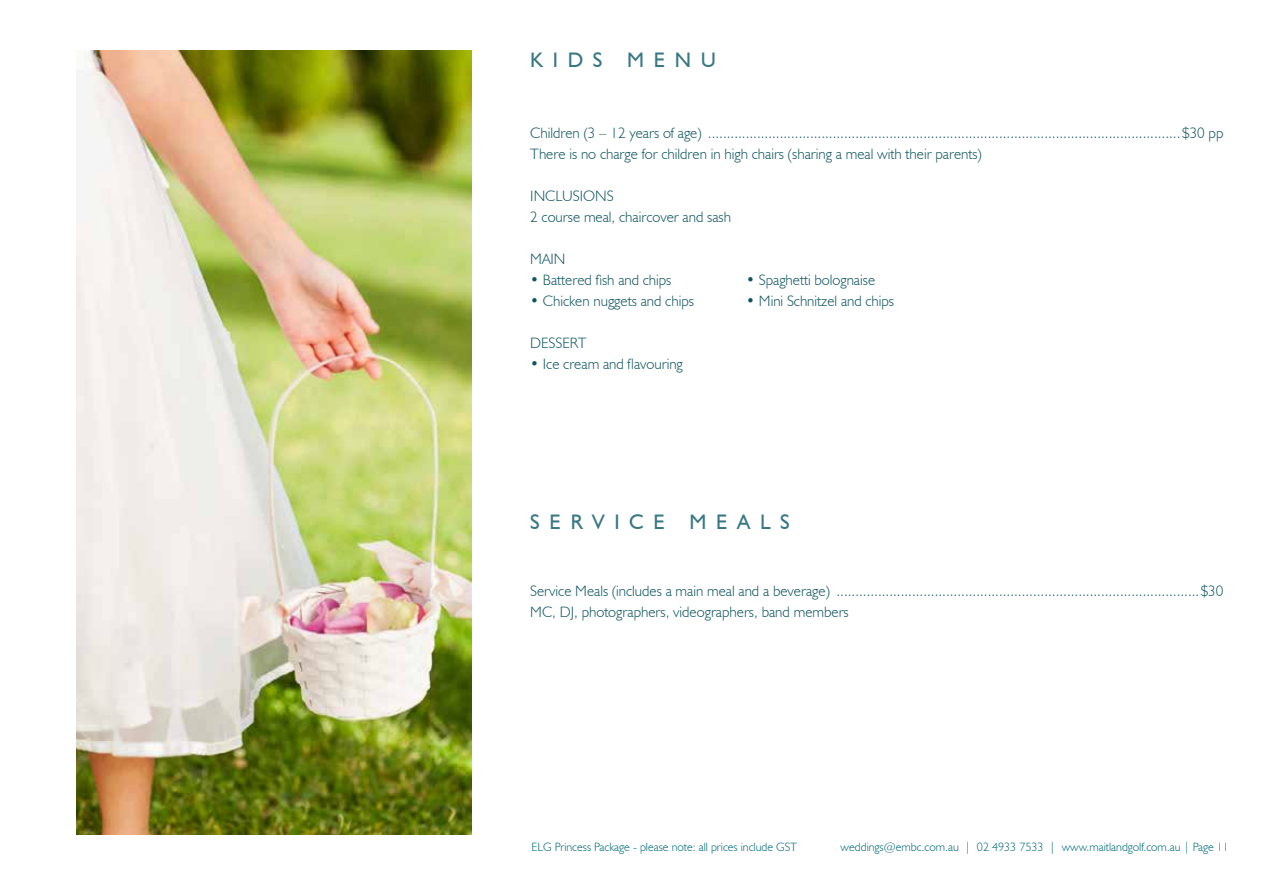
<style>
.page{position:relative;width:1263px;height:893px;background:#fff}
.page>*{position:absolute;margin:0;border:0;box-sizing:border-box;transform-origin:0 0}
.t1{font:21px "Humanist 521 BT";letter-spacing:.46em;color:#377784}
.t2{font:300 15px/21px "Humanist 521 BT";color:#10565f}
.t3{font:300 12px "Humanist 521 BT";color:#006a79}
</style>
<div class="page">
<img style="left:77px;top:50px;width:394px;height:785px">
<h1 class="t1" style="left:530px;top:47px;width:183px">KIDS M ENU</h1>
<p class="t2" style="left:530px;top:122px;width:695px">Children (3 – 12 years of age) .............................................................................................................................$30 pp<br>There is no charge for children in high chairs (sharing a meal with their parents)</p>
<p class="t2" style="left:530px;top:185px;width:202px">INCLUSIONS<br>2 course meal, chaircover and sash</p>
<p class="t2" style="left:530px;top:248px;width:21px">Main</p>
<p class="t2" style="left:530px;top:269px;width:143px">• Battered fish and chips</p>
<p class="t2" style="left:746px;top:269px;width:130px">• Spaghetti bolognaise</p>
<p class="t2" style="left:530px;top:290px;width:165px">• Chicken nuggets and chips</p>
<p class="t2" style="left:746px;top:290px;width:149px">• Mini Schnitzel and chips</p>
<p class="t2" style="left:530px;top:332px;width:20px">Dessert</p>
<p class="t2" style="left:530px;top:353px;width:154px">• Ice cream and flavouring</p>
<h1 class="t1" style="left:530px;top:509px;width:261px">SERVIC E M EAL S</h1>
<p class="t2" style="left:530px;top:580px;width:695px">Service Meals (includes a main meal and a beverage) ................................................................................................$30<br>MC, DJ, photographers, videographers, band members</p>
<p class="t3" style="left:531px;top:840px;width:267px">ELG Princess Package - please note: all prices include GST</p>
<p class="t3" style="left:840px;top:840px;width:390px">weddings@embc.com.au | 02 4933 7533 | www.maitlandgolf.com.au | Page 11</p>
</div>
